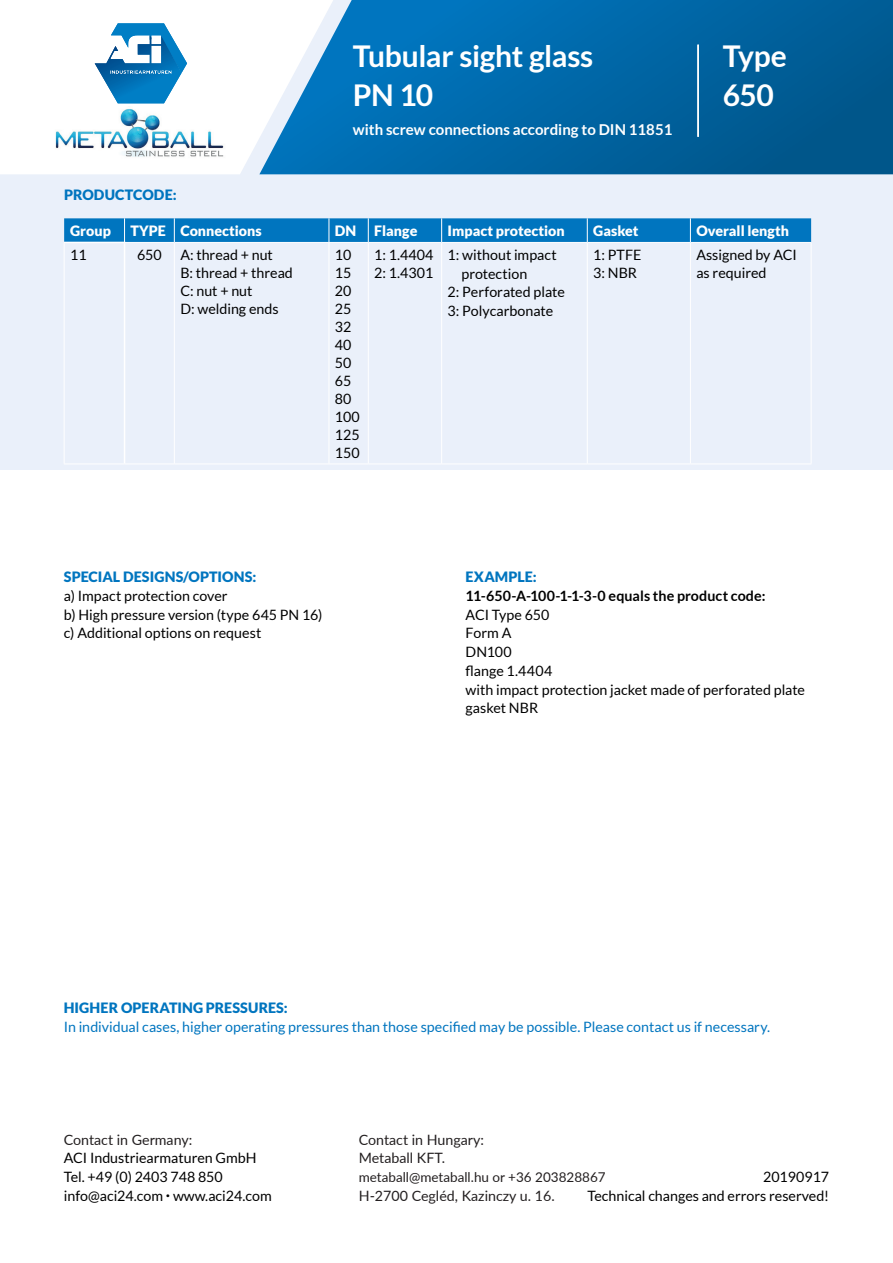
<style>
.page{position:relative;width:893px;height:1263px;background:#fff}
.page>*{position:absolute;margin:0;border:0;box-sizing:border-box;transform-origin:0 0}
.t1{font:700 30px/39px "Lato";letter-spacing:-.015em;color:#fff}
.t2{font:700 15px "Lato";color:#fff}
.t3{font:14.25px/18px "Lato";color:#000}
.t4{font:14.25px "Lato";color:#0075bf}
.t5{font:14.25px/18.8px "Lato";color:#231f20}
.t6{font:900 14.25px "Lato";letter-spacing:.01em;color:#0075bf}
.t7{font:900 14.25px "Lato";color:#fff}
.t8{font:700 14.25px "Lato";letter-spacing:.005em;color:#000}
.t9{font:13.5px "Lato";color:#231f20}
</style>
<div class="page">
<div style="left:0;top:0;width:893px;height:424px;background:#eaf0fa"></div>
<div style="left:0;top:0;width:259px;height:174px;background:#fff"></div>
<svg style="left:259px;top:0;width:634px;height:174px;background:#1270ab"></svg>
<div style="left:0;top:214px;width:893px;height:256px;background:#eaf0fa"></div>
<svg style="left:64px;top:218px;width:747px;height:24px;background:#0678c0"></svg>
<hr style="left:64px;top:242px;width:61px;height:1px;background:#fff">
<hr style="left:124px;top:243px;width:1px;height:221px;background:#fff">
<hr style="left:64px;top:243px;width:1px;height:221px;background:#fff">
<hr style="left:124px;top:242px;width:50px;height:1px;background:#fff">
<hr style="left:174px;top:242px;width:155px;height:1px;background:#fff">
<hr style="left:174px;top:243px;width:1px;height:221px;background:#fff">
<hr style="left:329px;top:242px;width:39px;height:1px;background:#fff">
<hr style="left:329px;top:243px;width:1px;height:221px;background:#fff">
<hr style="left:368px;top:242px;width:74px;height:1px;background:#fff">
<hr style="left:368px;top:243px;width:1px;height:221px;background:#fff">
<hr style="left:442px;top:242px;width:145px;height:1px;background:#fff">
<hr style="left:441px;top:243px;width:1px;height:221px;background:#fff">
<hr style="left:587px;top:242px;width:103px;height:1px;background:#fff">
<hr style="left:587px;top:243px;width:1px;height:221px;background:#fff">
<hr style="left:690px;top:242px;width:121px;height:1px;background:#fff">
<hr style="left:690px;top:243px;width:1px;height:221px;background:#fff">
<hr style="left:811px;top:243px;width:1px;height:221px;background:#fff">
<hr style="left:64px;top:464px;width:61px;height:1px;background:#fff">
<hr style="left:125px;top:464px;width:49px;height:1px;background:#fff">
<hr style="left:174px;top:464px;width:155px;height:1px;background:#fff">
<hr style="left:329px;top:464px;width:39px;height:1px;background:#fff">
<hr style="left:368px;top:464px;width:74px;height:1px;background:#fff">
<hr style="left:442px;top:464px;width:145px;height:1px;background:#fff">
<hr style="left:587px;top:464px;width:103px;height:1px;background:#fff">
<hr style="left:690px;top:464px;width:121px;height:1px;background:#fff">
<hr style="left:697px;top:45px;width:2px;height:92px;background:#fff">
<img style="left:52px;top:106px;width:174px;height:52px">
<svg style="left:95px;top:23px;width:92px;height:80px;background:#6cadd5"></svg>
<h1 class="t1" style="left:353px;top:37px;width:242px">Tubular sight glass<br>PN 10</h1>
<p class="t2" style="left:353px;top:121px;width:321px">with screw connections according to DIN 11851</p>
<h1 class="t1" style="left:723px;top:37px;width:65px">Type<br>650</h1>
<p class="t6" style="left:64px;top:186px;width:114px">PRODUCTCODE:</p>
<p class="t7" style="left:70px;top:222px;width:42px">Group</p>
<p class="t7" style="left:131px;top:222px;width:133px">TYPE Connections</p>
<p class="t7" style="left:335px;top:222px;width:23px">DN</p>
<p class="t7" style="left:374px;top:222px;width:45px">Flange</p>
<p class="t7" style="left:448px;top:222px;width:119px">Impact protection</p>
<p class="t7" style="left:593px;top:222px;width:47px">Gasket</p>
<p class="t7" style="left:696px;top:222px;width:94px">Overall length</p>
<p class="t3" style="left:70px;top:246px;width:18px">11</p>
<p class="t3" style="left:137px;top:246px;width:26px">650</p>
<p class="t3" style="left:180px;top:246px;width:114px">A: thread + nut<br>B: thread + thread<br>C: nut + nut<br>D: welding ends</p>
<p class="t3" style="left:335px;top:246px;width:26px">10<br>15<br>20<br>25<br>32<br>40<br>50<br>65<br>80<br>100<br>125<br>150</p>
<p class="t3" style="left:374px;top:246px;width:60px">1: 1.4404<br>2: 1.4301</p>
<p class="t3" style="left:448px;top:246px;width:111px">1: without impact</p>
<p class="t3" style="left:593px;top:246px;width:50px">1: PTFE<br>3: NBR</p>
<p class="t3" style="left:696px;top:246px;width:102px">Assigned by ACI as required</p>
<p class="t3" style="left:461px;top:264px;width:67px">protection</p>
<p class="t3" style="left:448px;top:283px;width:119px">2: Perforated plate</p>
<p class="t3" style="left:448px;top:302px;width:107px">3: Polycarbonate</p>
<p class="t6" style="left:64px;top:568px;width:194px">SPECIAL DESIGNS/OPTIONS:</p>
<p class="t3" style="left:64px;top:586px;width:260px;line-height:18.8px">a) Impact protection cover<br>b) High pressure version (type 645 PN 16) c) Additional options on request</p>
<p class="t6" style="left:466px;top:568px;width:72px">EXAMPLE:</p>
<p class="t8" style="left:466px;top:587px;width:301px">11-650-A-100-1-1-3-0 equals the product code:</p>
<p class="t3" style="left:466px;top:605px;width:341px;line-height:18.8px">ACI Type 650<br>Form A<br>DN100<br>flange 1.4404<br>with impact protection jacket made of perforated plate gasket NBR</p>
<p class="t6" style="left:64px;top:1000px;width:226px">HIGHER OPERATING PRESSURES:</p>
<p class="t4" style="left:64px;top:1019px;width:708px">In individual cases, higher operating pressures than those specified may be possible. Please contact us if necessary.</p>
<p class="t5" style="left:64px;top:1129px;width:130px">Contact in Germany:</p>
<p class="t5" style="left:359px;top:1129px;width:127px">Contact in Hungary:<br>Metaball KFT.</p>
<p class="t9" style="left:359px;top:1167px;width:248px">metaball@metaball.hu or +36 203828867</p>
<p class="t5" style="left:359px;top:1186px;width:197px">H-2700 Cegléd, Kazinczy u. 16.</p>
<p class="t3" style="left:64px;top:1149px;width:209px;line-height:18.8px">ACI Industriearmaturen GmbH<br>Tel. +49 (0) 2403 748 850 info@aci24.com <sup>•</sup> www.aci24.com</p>
<p class="t3" style="left:587px;top:1167px;width:243px;line-height:18.8px;text-align:right">20190917<br>Technical changes and errors reserved!</p>
</div>
